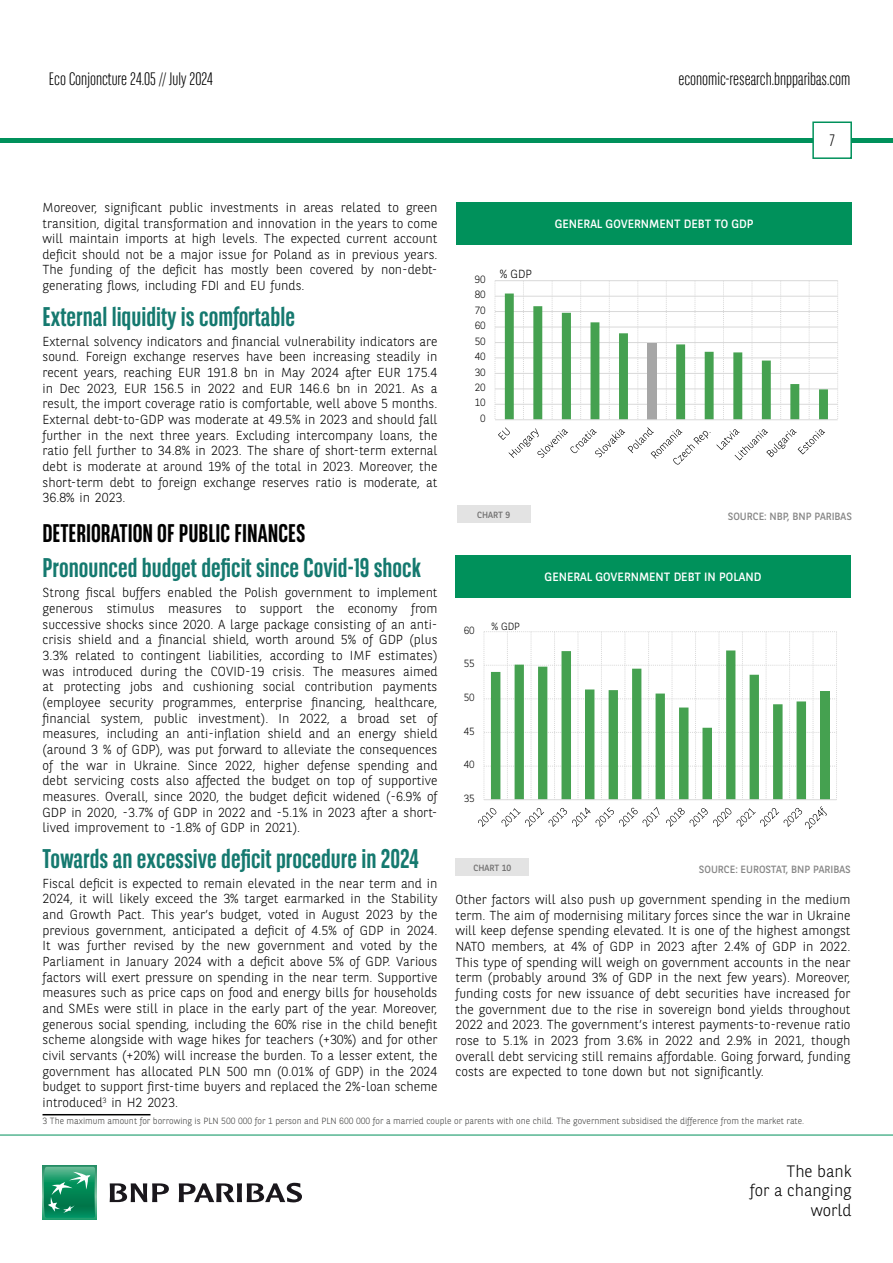
<style>
.page{position:relative;width:893px;height:1263px;background:#fff}
.page>*{position:absolute;margin:0;border:0;box-sizing:border-box;transform-origin:0 0}
.t1{font:700 27px "BNPP Sans Condensed";color:#15796f}
.t2{font:700 25.5px "BNPP Sans Condensed";color:#000}
.t3{font:300 18px "BNPP Sans Condensed";color:#000}
.t4{font:300 16.5px/19.8px "BNPP Sans";color:#000;text-align:right}
.t5{font:300 16.5px "BNPP Sans Condensed";color:#000}
.t6{font:300 13.05px/15.6px "BNPP Sans";color:#000;text-align:justify}
.t7{font:12px "BNPP Sans";color:#fff}
.t8{font:300 11.7px "BNPP Sans";color:#000}
.t9{font:10.5px "BNPP Sans";color:#878787}
.t10{font:300 10.5px "BNPP Sans";letter-spacing:-.01em;color:#000}
.t11{font:300 10.35px "BNPP Sans";letter-spacing:-.01em;color:#000}
.t12{font:300 9px "BNPP Sans";color:#3c3c3b}
.t13{font:9px "BNPP Sans";color:#706f6f}
</style>
<div class="page">
<hr style="left:1px;top:138px;width:892px;height:4px;background:#00915b">
<svg style="left:812px;top:121px;width:41px;height:38px"></svg>
<svg style="left:43px;top:1166px;width:53px;height:53px"></svg>
<svg style="left:44px;top:1167px;width:51px;height:51px"></svg>
<svg style="left:110px;top:1183px;width:59px;height:19px"></svg>
<svg style="left:179px;top:1183px;width:123px;height:19px"></svg>
<hr style="left:0;top:1135px;width:893px;height:1px;background:#00915b">
<hr style="left:43px;top:1114px;width:108px;height:1px;background:#000">
<hr style="left:495px;top:404px;width:343px;height:1px;background:#d9d9d9">
<hr style="left:495px;top:388px;width:343px;height:1px;background:#d9d9d9">
<hr style="left:495px;top:373px;width:343px;height:1px;background:#d9d9d9">
<hr style="left:495px;top:357px;width:343px;height:1px;background:#d9d9d9">
<hr style="left:495px;top:342px;width:343px;height:1px;background:#d9d9d9">
<hr style="left:495px;top:327px;width:343px;height:1px;background:#d9d9d9">
<hr style="left:495px;top:311px;width:343px;height:1px;background:#d9d9d9">
<hr style="left:495px;top:296px;width:343px;height:1px;background:#d9d9d9">
<hr style="left:495px;top:280px;width:343px;height:1px;background:#d9d9d9">
<svg style="left:494px;top:281px;width:1px;height:138px"></svg>
<svg style="left:837px;top:281px;width:1px;height:138px"></svg>
<svg style="left:505px;top:281px;width:323px;height:138px"></svg>
<hr style="left:495px;top:419px;width:343px;height:1px;background:#d9d9d9">
<svg style="left:498px;top:427px;width:212px;height:38px"></svg>
<svg style="left:716px;top:429px;width:109px;height:31px"></svg>
<div style="left:456px;top:202px;width:396px;height:42px;background:#00915b"></div>
<div style="left:457px;top:505px;width:73px;height:18px;background:#e3e3e3"></div>
<svg style="left:483px;top:631px;width:354px;height:169px"></svg>
<div style="left:820px;top:691px;width:9px;height:109px;background:#45a150"></div>
<svg style="left:491px;top:650px;width:315px;height:149px"></svg>
<hr style="left:484px;top:799px;width:352px;height:1px;background:#d9d9d9">
<svg style="left:478px;top:807px;width:181px;height:20px"></svg>
<svg style="left:666px;top:806px;width:161px;height:23px"></svg>
<div style="left:455px;top:555px;width:396px;height:42px;background:#00915b"></div>
<div style="left:456px;top:858px;width:73px;height:18px;background:#e3e3e3"></div>
<h3 class="t3" style="left:49px;top:67px;width:166px">Eco Conjoncture 24.05 // July 2024</h3>
<h3 class="t3" style="left:678px;top:67px;width:174px">economic-research.bnpparibas.com</h3>
<p class="t5" style="left:830px;top:130px;width:6px">7</p>
<p class="t6" style="left:43px;top:199px;width:396px">Moreover, significant public investments in areas related to green transition, digital transformation and innovation in the years to come will maintain imports at high levels. The expected current account deficit should not be a major issue for Poland as in previous years.<br>The funding of the deficit has mostly been covered by non-debt&shy;generating flows, including FDI and EU funds.</p>
<h1 class="t1" style="left:43px;top:301px;width:254px">External liquidity is comfortable</h1>
<p class="t6" style="left:43px;top:333px;width:396px">External solvency indicators and financial vulnerability indicators are sound. Foreign exchange reserves have been increasing steadily in recent years, reaching EUR 191.8 bn in May 2024 after EUR 175.4 in Dec 2023, EUR 156.5 in 2022 and EUR 146.6 bn in 2021. As a result, the import coverage ratio is comfortable, well above 5 months.<br>External debt-to-GDP was moderate at 49.5% in 2023 and should fall further in the next three years. Excluding intercompany loans, the ratio fell further to 34.8% in 2023. The share of short-term external debt is moderate at around 19% of the total in 2023. Moreover, the short-term debt to foreign exchange reserves ratio is moderate, at 36.8% in 2023.</p>
<h2 class="t2" style="left:43px;top:518px;width:264px">DETERIORATION OF PUBLIC FINANCES</h2>
<h1 class="t1" style="left:43px;top:552px;width:380px">Pronounced budget deficit since Covid-19 shock</h1>
<p class="t6" style="left:43px;top:584px;width:396px">Strong fiscal buffers enabled the Polish government to implement generous stimulus measures to support the economy from successive shocks since 2020. A large package consisting of an anti&shy;crisis shield and a financial shield, worth around 5% of GDP (plus 3.3% related to contingent liabilities, according to IMF estimates) was introduced during the COVID-19 crisis. The measures aimed at protecting jobs and cushioning social contribution payments (employee security programmes, enterprise financing, healthcare, financial system, public investment). In 2022, a broad set of measures, including an anti-inflation shield and an energy shield (around 3 % of GDP), was put forward to alleviate the consequences of the war in Ukraine. Since 2022, higher defense spending and debt servicing costs also affected the budget on top of supportive measures. Overall, since 2020, the budget deficit widened (-6.9% of GDP in 2020, -3.7% of GDP in 2022 and -5.1% in 2023 after a short&shy;lived improvement to -1.8% of GDP in 2021).</p>
<h1 class="t1" style="left:43px;top:843px;width:378px">Towards an excessive deficit procedure in 2024</h1>
<p class="t6" style="left:43px;top:875px;width:396px">Fiscal deficit is expected to remain elevated in the near term and in 2024, it will likely exceed the 3% target earmarked in the Stability and Growth Pact. This year’s budget, voted in August 2023 by the previous government, anticipated a deficit of 4.5% of GDP in 2024.<br>It was further revised by the new government and voted by the Parliament in January 2024 with a deficit above 5% of GDP. Various factors will exert pressure on spending in the near term. Supportive measures such as price caps on food and energy bills for households and SMEs were still in place in the early part of the year. Moreover, generous social spending, including the 60% rise in the child benefit scheme alongside with wage hikes for teachers (+30%) and for other civil servants (+20%) will increase the burden. To a lesser extent, the government has allocated PLN 500 mn (0.01% of GDP) in the 2024 budget to support first-time buyers and replaced the 2%-loan scheme introduced<sup>3</sup> in H2 2023.</p>
<p class="t12" style="left:43px;top:1114px;width:763px">3 The maximum amount for borrowing is PLN 500 000 for 1 person and PLN 600 000 for a married couple or parents with one child. The government subsidised the difference from the market rate.</p>
<p class="t7" style="left:555px;top:215px;width:200px">GENERAL GOVERNMENT DEBT TO GDP</p>
<p class="t8" style="left:475px;top:266px;width:59px"><sub>90</sub> % GDP</p>
<p class="t10" style="left:475px;top:287px;width:13px">80</p>
<p class="t10" style="left:475px;top:303px;width:13px">70</p>
<p class="t10" style="left:475px;top:318px;width:13px">60</p>
<p class="t10" style="left:475px;top:334px;width:13px">50</p>
<p class="t10" style="left:475px;top:349px;width:13px">40</p>
<p class="t10" style="left:475px;top:365px;width:13px">30</p>
<p class="t10" style="left:475px;top:380px;width:13px">20</p>
<p class="t10" style="left:475px;top:396px;width:13px">10</p>
<p class="t10" style="left:480px;top:411px;width:7px">0</p>
<p class="t13" style="left:477px;top:508px;width:35px">CHART 9</p>
<p class="t9" style="left:728px;top:509px;width:126px">SOURCE: NBP, BNP PARIBAS</p>
<p class="t7" style="left:545px;top:568px;width:218px">GENERAL GOVERNMENT DEBT IN POLAND</p>
<p class="t11" style="left:464px;top:623px;width:12px">60</p>
<p class="t11" style="left:492px;top:619px;width:30px">% GDP</p>
<p class="t11" style="left:464px;top:657px;width:12px">55</p>
<p class="t11" style="left:464px;top:690px;width:12px">50</p>
<p class="t11" style="left:464px;top:724px;width:12px">45</p>
<p class="t11" style="left:464px;top:757px;width:12px">40</p>
<p class="t11" style="left:464px;top:791px;width:12px">35</p>
<p class="t13" style="left:473px;top:861px;width:39px">CHART 10</p>
<p class="t9" style="left:699px;top:862px;width:153px">SOURCE: EUROSTAT, BNP PARIBAS</p>
<p class="t6" style="left:455px;top:891px;width:396px">Other factors will also push up government spending in the medium term. The aim of modernising military forces since the war in Ukraine will keep defense spending elevated. It is one of the highest amongst NATO members, at 4% of GDP in 2023 after 2.4% of GDP in 2022.<br>This type of spending will weigh on government accounts in the near term (probably around 3% of GDP in the next few years). Moreover, funding costs for new issuance of debt securities have increased for the government due to the rise in sovereign bond yields throughout 2022 and 2023. The government’s interest payments-to-revenue ratio rose to 5.1% in 2023 from 3.6% in 2022 and 2.9% in 2021, though overall debt servicing still remains affordable. Going forward, funding costs are expected to tone down but not significantly.</p>
<p class="t4" style="left:750px;top:1160px;width:103px">The bank<br>for a changing world</p>
</div>
